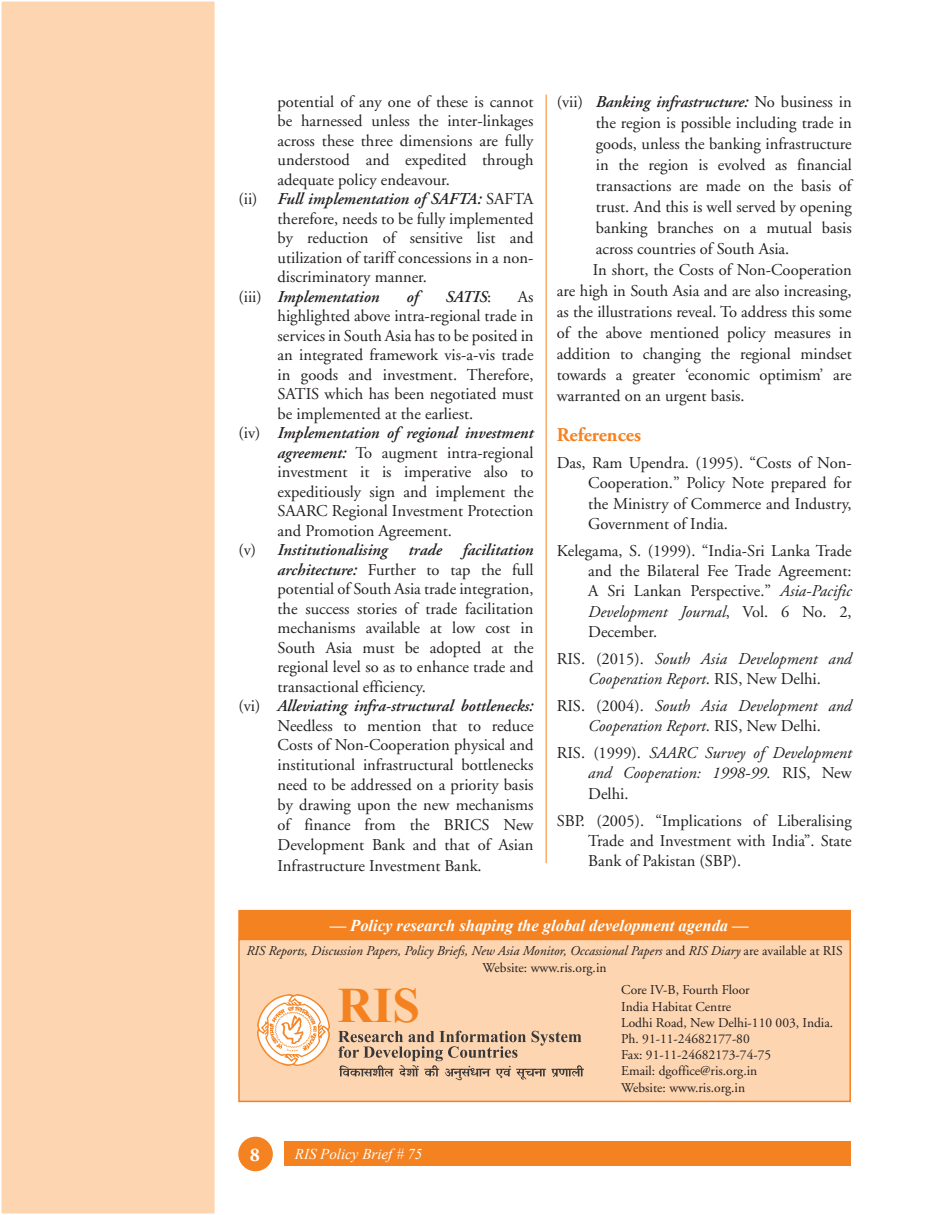
<style>
.page{position:relative;width:932px;height:1215px;background:#fff}
.page>*{position:absolute;margin:0;border:0;box-sizing:border-box;transform-origin:0 0}
.t1{font:700 49.5px "Times New Roman";color:#f58220}
.t2{font:700 19.5px "Adobe Garamond";color:#f58220}
.t3{font:700 19.5px "Adobe Garamond";color:#fff}
.t4{font:16.5px/20.2px "Adobe Garamond";color:#231f20;text-align:justify}
.t5{font:italic 600 16.5px "Adobe Garamond";color:#231f20}
.t6{font:italic 16.5px/20.2px "Adobe Garamond";color:#231f20;text-align:center}
.t7{font:italic 700 16.5px "Times New Roman";color:#fff}
.t8{font:italic 15px "Times New Roman";color:#fff}
.t9{font:13.5px/16.2px "Adobe Garamond";color:#231f20}
.t10{font:italic 13.5px/16.2px "Adobe Garamond";color:#231f20;text-align:center}
.s1{font-weight:400;font-style:normal}
.s2{font-weight:600;font-style:italic}
.s3{font-style:italic}
.s4{font-style:normal}
</style>
<div class="page">
<div style="left:1px;top:1px;width:214px;height:1213px;background:#fdd5b0"></div>
<div style="left:0;top:0;width:216px;height:1215px;border:2px solid #fff"></div>
<div style="left:239px;top:939px;width:611px;height:162px;background:#fdd5b0"></div>
<div style="left:238px;top:939px;width:612px;height:163px;border:2px solid #f58220"></div>
<div style="left:239px;top:911px;width:611px;height:28px;background:#f58220"></div>
<div style="left:238px;top:910px;width:612px;height:30px;border:2px solid #f58220"></div>
<svg style="left:338px;top:1031px;width:246px;height:49px"></svg>
<div style="left:284px;top:1142px;width:566px;height:24px;background:#f58220"></div>
<div style="left:239px;top:1137px;width:33px;height:34px;background:#f58220;border-radius:50%"></div>
<div style="left:238px;top:1137px;width:35px;height:34px;border:2px solid #f58220;border-radius:50%"></div>
<img style="left:257px;top:994px;width:72px;height:71px">
<hr style="left:545px;top:94px;width:1px;height:769px;background:#f58220">
<p class="t4" style="left:277px;top:92px;width:257px">potential of any one of these is cannot</p>
<p class="t4" style="left:277px;top:111px;width:257px">be harnessed unless the inter-linkages</p>
<p class="t4" style="left:277px;top:131px;width:257px">across these three dimensions are fully</p>
<p class="t4" style="left:277px;top:150px;width:257px">understood and expedited through</p>
<p class="t4" style="left:277px;top:170px;width:174px">adequate policy endeavour.</p>
<p class="t5" style="left:238px;top:190px;width:296px"><span class="s1">(ii)</span> Full implementation of SAFTA: <span class="s1">SAFTA</span></p>
<p class="t4" style="left:277px;top:209px;width:257px">therefore, needs to be fully implemented</p>
<p class="t4" style="left:277px;top:228px;width:257px">by reduction of sensitive list and</p>
<p class="t4" style="left:277px;top:248px;width:257px">utilization of tariff concessions in a non-</p>
<p class="t4" style="left:277px;top:267px;width:151px">discriminatory manner.</p>
<p class="t5" style="left:238px;top:287px;width:142px"><span class="s1">(iii)</span> Implementation</p>
<p class="t5" style="left:406px;top:287px;width:13px">of</p>
<p class="t5" style="left:445px;top:287px;width:47px">SATIS<span class="s1">:</span></p>
<p class="t4" style="left:518px;top:287px;width:17px">As</p>
<p class="t4" style="left:277px;top:306px;width:257px">highlighted above intra-regional trade in</p>
<p class="t4" style="left:277px;top:326px;width:257px">services in South Asia has to be posited in</p>
<p class="t4" style="left:277px;top:345px;width:257px">an integrated framework vis-a-vis trade</p>
<p class="t4" style="left:277px;top:365px;width:257px">in goods and investment. Therefore,</p>
<p class="t4" style="left:277px;top:384px;width:257px">SATIS which has been negotiated must</p>
<p class="t4" style="left:277px;top:404px;width:197px">be implemented at the earliest.</p>
<p class="t5" style="left:238px;top:424px;width:296px"><span class="s1">(iv)</span> Implementation of regional investment</p>
<p class="t4" style="left:277px;top:443px;width:257px"><span class="s2">agreement:</span> To augment intra-regional</p>
<p class="t4" style="left:277px;top:462px;width:257px">investment it is imperative also to</p>
<p class="t4" style="left:277px;top:482px;width:257px">expeditiously sign and implement the</p>
<p class="t4" style="left:277px;top:501px;width:257px">SAARC Regional Investment Protection</p>
<p class="t4" style="left:277px;top:521px;width:176px">and Promotion Agreement.</p>
<p class="t5" style="left:238px;top:541px;width:150px"><span class="s1">(v)</span> Institutionalising</p>
<p class="t5" style="left:408px;top:541px;width:35px">trade</p>
<p class="t5" style="left:463px;top:541px;width:72px">facilitation</p>
<p class="t4" style="left:277px;top:560px;width:257px"><span class="s2">architecture:</span> Further to tap the full</p>
<p class="t4" style="left:277px;top:579px;width:257px">potential of South Asia trade integration,</p>
<p class="t4" style="left:277px;top:599px;width:257px">the success stories of trade facilitation</p>
<p class="t4" style="left:277px;top:618px;width:257px">mechanisms available at low cost in</p>
<p class="t4" style="left:277px;top:638px;width:257px">South Asia must be adopted at the</p>
<p class="t4" style="left:277px;top:657px;width:257px">regional level so as to enhance trade and</p>
<p class="t4" style="left:277px;top:677px;width:150px">transactional efficiency.</p>
<p class="t5" style="left:238px;top:697px;width:296px"><span class="s1">(vi)</span> Alleviating infra-structural bottlenecks:</p>
<p class="t4" style="left:277px;top:716px;width:257px">Needless to mention that to reduce</p>
<p class="t4" style="left:277px;top:736px;width:257px">Costs of Non-Cooperation physical and</p>
<p class="t4" style="left:277px;top:755px;width:257px">institutional infrastructural bottlenecks</p>
<p class="t4" style="left:277px;top:775px;width:257px">need to be addressed on a priority basis</p>
<p class="t4" style="left:277px;top:795px;width:257px">by drawing upon the new mechanisms</p>
<p class="t4" style="left:277px;top:815px;width:257px">of finance from the BRICS New</p>
<p class="t4" style="left:277px;top:835px;width:257px">Development Bank and that of Asian</p>
<p class="t4" style="left:277px;top:856px;width:206px">Infrastructure Investment Bank.</p>
<p class="t5" style="left:556px;top:92px;width:296px"><span class="s1">(vii)</span> Banking infrastructure: <span class="s1">No business in</span></p>
<p class="t4" style="left:595px;top:113px;width:257px">the region is possible including trade in</p>
<p class="t4" style="left:595px;top:134px;width:257px">goods, unless the banking infrastructure</p>
<p class="t4" style="left:595px;top:155px;width:257px">in the region is evolved as financial</p>
<p class="t4" style="left:595px;top:176px;width:257px">transactions are made on the basis of</p>
<p class="t4" style="left:595px;top:197px;width:257px">trust. And this is well served by opening</p>
<p class="t4" style="left:595px;top:218px;width:257px">banking branches on a mutual basis</p>
<p class="t4" style="left:595px;top:239px;width:195px">across countries of South Asia.</p>
<p class="t4" style="left:593px;top:260px;width:260px">In short, the Costs of Non-Cooperation</p>
<p class="t4" style="left:556px;top:281px;width:296px">are high in South Asia and are also increasing,</p>
<p class="t4" style="left:556px;top:302px;width:296px">as the illustrations reveal. To address this some</p>
<p class="t4" style="left:556px;top:323px;width:296px">of the above mentioned policy measures in</p>
<p class="t4" style="left:556px;top:344px;width:296px">addition to changing the regional mindset</p>
<p class="t4" style="left:556px;top:365px;width:296px">towards a greater ‘economic optimism’ are</p>
<p class="t4" style="left:556px;top:386px;width:189px">warranted on an urgent basis.</p>
<p class="t2" style="left:556px;top:424px;width:86px">References</p>
<p class="t4" style="left:588px;top:453px;width:265px;text-indent:-31px">Das, Ram Upendra. (1995). “Costs of Non-Cooperation.” Policy Note prepared for the Ministry of Commerce and Industry, Government of India.</p>
<p class="t4" style="left:588px;top:541px;width:265px;text-indent:-31px">Kelegama, S. (1999). “India-Sri Lanka Trade and the Bilateral Fee Trade Agreement:<br>A Sri Lankan Perspective.” <span class="s3">Asia-Pacific Development Journal</span>, Vol. 6 No. 2, December.</p>
<p class="t6" style="left:556px;top:649px;width:296px"><span class="s4">RIS. (2015).</span> South Asia Development and<br>Cooperation Report<span class="s4">. RIS, New Delhi.</span></p>
<p class="t6" style="left:556px;top:696px;width:296px"><span class="s4">RIS. (2004).</span> South Asia Development and<br>Cooperation Report<span class="s4">. RIS, New Delhi.</span></p>
<p class="t6" style="left:588px;top:743px;width:265px;text-align:justify;text-indent:-31px"><span class="s4">RIS. (1999).</span> SAARC Survey of Development and Cooperation: 1998-99. <span class="s4">RIS, New Delhi.</span></p>
<p class="t4" style="left:588px;top:811px;width:265px;text-indent:-31px">SBP. (2005). “Implications of Liberalising Trade and Investment with India”. State Bank of Pakistan (SBP).</p>
<p class="t7" style="left:329px;top:914px;width:420px">— Policy research shaping the global development agenda —</p>
<p class="t10" style="left:246px;top:943px;width:598px">RIS Reports, Discussion Papers, Policy Briefs, New Asia Monitor, Occassional Papers <span class="s4">and</span> RIS Diary <span class="s4">are available at RIS<br>Website: www.ris.org.in</span></p>
<p class="t9" style="left:621px;top:982px;width:213px">Core IV-B, Fourth Floor<br>India Habitat Centre<br>Lodhi Road, New Delhi-110 003, India.<br>Ph. 91-11-24682177-80<br>Fax: 91-11-24682173-74-75<br>Email: dgoffice@ris.org.in<br>Website: www.ris.org.in</p>
<h1 class="t1" style="left:337px;top:970px;width:84px">RIS</h1>
<p class="t3" style="left:250px;top:1144px;width:12px">8</p>
<p class="t8" style="left:295px;top:1144px;width:129px">RIS Policy Brief # 75</p>
</div>
